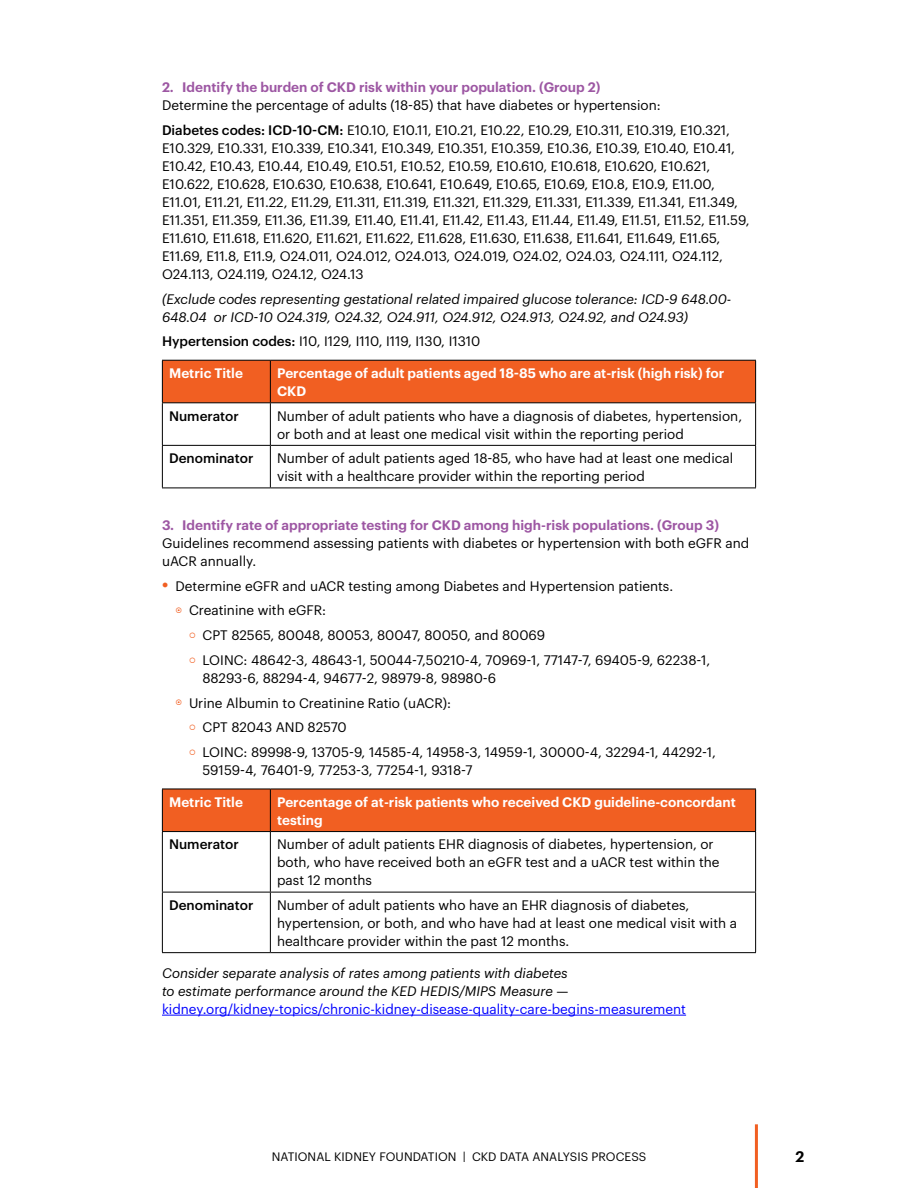
<style>
.page{position:relative;width:918px;height:1188px;background:#fff}
.page>*{position:absolute;margin:0;border:0;box-sizing:border-box;transform-origin:0 0}
.t1{font:600 15px "Graphik";color:#000}
.Body1{font:13.5px/18px "Graphik";color:#000}
.Body1-2{font:italic 13.5px/18px "Graphik";color:#000}
.CellHead{font:600 13.5px/18px "Graphik";color:#fff}
.t2{font:600 13.5px "Graphik";color:#9d57a3}
.Body_Bullet_2{font:13.5px "Graphik";color:#000}
.Body1-3{font:500 13.5px "Graphik";color:#000}
.t3{font:12px "Graphik";letter-spacing:.005em;color:#000}
.s1{font-weight:500}
.s2{font-style:normal}
.s3{font-style:normal;color:#00f}
</style>
<div class="page">
<hr style="left:755px;top:1124px;width:3px;height:64px;background:#f15f22">
<hr style="left:162px;top:1015px;width:524px;height:1px;background:#00f">
<hr style="left:162px;top:403px;width:1px;height:42px;background:#000">
<hr style="left:270px;top:403px;width:1px;height:42px;background:#000">
<hr style="left:755px;top:403px;width:1px;height:42px;background:#000">
<hr style="left:162px;top:445px;width:108px;height:1px;background:#000">
<hr style="left:162px;top:446px;width:1px;height:42px;background:#000">
<hr style="left:270px;top:445px;width:486px;height:1px;background:#000">
<hr style="left:270px;top:446px;width:1px;height:42px;background:#000">
<hr style="left:755px;top:446px;width:1px;height:42px;background:#000">
<hr style="left:162px;top:488px;width:108px;height:1px;background:#000">
<hr style="left:270px;top:488px;width:486px;height:1px;background:#000">
<div style="left:162px;top:360px;width:594px;height:43px;background:#f15f22"></div>
<div style="left:163px;top:790px;width:592px;height:41px;background:#f15f22"></div>
<hr style="left:162px;top:789px;width:108px;height:1px;background:#000">
<hr style="left:162px;top:789px;width:1px;height:42px;background:#000">
<hr style="left:270px;top:789px;width:486px;height:1px;background:#000">
<hr style="left:270px;top:789px;width:1px;height:42px;background:#000">
<hr style="left:755px;top:789px;width:1px;height:42px;background:#000">
<hr style="left:162px;top:831px;width:108px;height:1px;background:#000">
<hr style="left:162px;top:832px;width:1px;height:60px;background:#000">
<hr style="left:270px;top:831px;width:486px;height:1px;background:#000">
<hr style="left:270px;top:832px;width:1px;height:60px;background:#000">
<hr style="left:755px;top:832px;width:1px;height:60px;background:#000">
<hr style="left:162px;top:892px;width:108px;height:1px;background:#000">
<hr style="left:162px;top:892px;width:1px;height:60px;background:#000">
<hr style="left:270px;top:892px;width:486px;height:1px;background:#000">
<hr style="left:270px;top:892px;width:1px;height:60px;background:#000">
<hr style="left:755px;top:892px;width:1px;height:60px;background:#000">
<hr style="left:162px;top:952px;width:108px;height:1px;background:#000">
<hr style="left:270px;top:952px;width:486px;height:1px;background:#000">
<hr style="left:169px;top:809px;width:77px;height:1px;background:#f15f22">
<hr style="left:277px;top:809px;width:462px;height:1px;background:#f15f22">
<hr style="left:277px;top:827px;width:49px;height:1px;background:#f15f22">
<p class="t2" style="left:162px;top:77px;width:440px">2. Identify the burden of CKD risk within your population. (Group 2)</p>
<p class="Body1" style="left:162px;top:95px;width:500px">Determine the percentage of adults (18-85) that have diabetes or hypertension:</p>
<p class="Body1" style="left:162px;top:120px;width:589px"><span class="s1">Diabetes codes: ICD-10-CM:</span> E10.10, E10.11, E10.21, E10.22, E10.29, E10.311, E10.319, E10.321, E10.329, E10.331, E10.339, E10.341, E10.349, E10.351, E10.359, E10.36, E10.39, E10.40, E10.41, E10.42, E10.43, E10.44, E10.49, E10.51, E10.52, E10.59, E10.610, E10.618, E10.620, E10.621, E10.622, E10.628, E10.630, E10.638, E10.641, E10.649, E10.65, E10.69, E10.8, E10.9, E11.00, E11.01, E11.21, E11.22, E11.29, E11.311, E11.319, E11.321, E11.329, E11.331, E11.339, E11.341, E11.349, E11.351, E11.359, E11.36, E11.39, E11.40, E11.41, E11.42, E11.43, E11.44, E11.49, E11.51, E11.52, E11.59, E11.610, E11.618, E11.620, E11.621, E11.622, E11.628, E11.630, E11.638, E11.641, E11.649, E11.65, E11.69, E11.8, E11.9, O24.011, O24.012, O24.013, O24.019, O24.02, O24.03, O24.111, O24.112, O24.113, O24.119, O24.12, O24.13</p>
<p class="Body1-2" style="left:162px;top:289px;width:571px">(Exclude codes representing gestational related impaired glucose tolerance: ICD-9 648.00-<br>648.04 or ICD-10 O24.319, O24.32, O24.911, O24.912, O24.913, O24.92, and O24.93)</p>
<p class="Body_Bullet_2" style="left:162px;top:331px;width:320px"><span class="s1">Hypertension codes:</span> I10, I129, I110, I119, I130, I1310</p>
<p class="CellHead" style="left:169px;top:363px;width:75px">Metric Title</p>
<p class="CellHead" style="left:277px;top:363px;width:449px">Percentage of adult patients aged 18-85 who are at-risk (high risk) for<br>CKD</p>
<p class="Body1-3" style="left:169px;top:405px;width:71px">Numerator</p>
<p class="Body1" style="left:277px;top:406px;width:467px">Number of adult patients who have a diagnosis of diabetes, hypertension, or both and at least one medical visit within the reporting period</p>
<p class="Body1-3" style="left:169px;top:448px;width:86px">Denominator</p>
<p class="Body1" style="left:277px;top:448px;width:458px">Number of adult patients aged 18-85, who have had at least one medical visit with a healthcare provider within the reporting period</p>
<p class="t2" style="left:162px;top:515px;width:558px">3. Identify rate of appropriate testing for CKD among high-risk populations. (Group 3)</p>
<p class="Body1" style="left:162px;top:533px;width:589px">Guidelines recommend assessing patients with diabetes or hypertension with both eGFR and uACR annually.</p>
<p class="Body1" style="left:176px;top:576px;width:499px">Determine eGFR and uACR testing among Diabetes and Hypertension patients.</p>
<p class="Body1" style="left:189px;top:600px;width:139px">Creatinine with eGFR:</p>
<p class="Body1" style="left:202px;top:625px;width:344px">CPT 82565, 80048, 80053, 80047, 80050, and 80069</p>
<p class="Body1" style="left:202px;top:650px;width:509px">LOINC: 48642-3, 48643-1, 50044-7,50210-4, 70969-1, 77147-7, 69405-9, 62238-1,<br>88293-6, 88294-4, 94677-2, 98979-8, 98980-6</p>
<p class="Body1" style="left:189px;top:693px;width:264px">Urine Albumin to Creatinine Ratio (uACR):</p>
<p class="Body1" style="left:202px;top:717px;width:146px">CPT 82043 AND 82570</p>
<p class="Body1" style="left:202px;top:742px;width:515px">LOINC: 89998-9, 13705-9, 14585-4, 14958-3, 14959-1, 30000-4, 32294-1, 44292-1,<br>59159-4, 76401-9, 77253-3, 77254-1, 9318-7</p>
<p class="CellHead" style="left:169px;top:792px;width:75px">Metric Title</p>
<p class="CellHead" style="left:277px;top:792px;width:460px">Percentage of at-risk patients who received CKD guideline-concordant testing</p>
<p class="Body1-3" style="left:169px;top:834px;width:71px">Numerator</p>
<p class="Body1" style="left:277px;top:834px;width:444px">Number of adult patients EHR diagnosis of diabetes, hypertension, or both, who have received both an eGFR test and a uACR test within the past 12 months</p>
<p class="Body1-3" style="left:169px;top:895px;width:86px">Denominator</p>
<p class="Body1" style="left:277px;top:895px;width:461px">Number of adult patients who have an EHR diagnosis of diabetes, hypertension, or both, and who have had at least one medical visit with a healthcare provider within the past 12 months.</p>
<p class="Body1-2" style="left:162px;top:963px;width:526px">Consider separate analysis of rates among patients with diabetes<br>to estimate performance around the KED HEDIS/MIPS Measure <span class="s2">— </span><span class="s3">kidney.org/kidney-topics/chronic-kidney-disease-quality-care-begins-measurement</span></p>
<p class="t3" style="left:272px;top:1148px;width:376px">NATIONAL KIDNEY FOUNDATION | CKD DATA ANALYSIS PROCESS</p>
<p class="t1" style="left:795px;top:1145px;width:10px">2</p>
</div>
